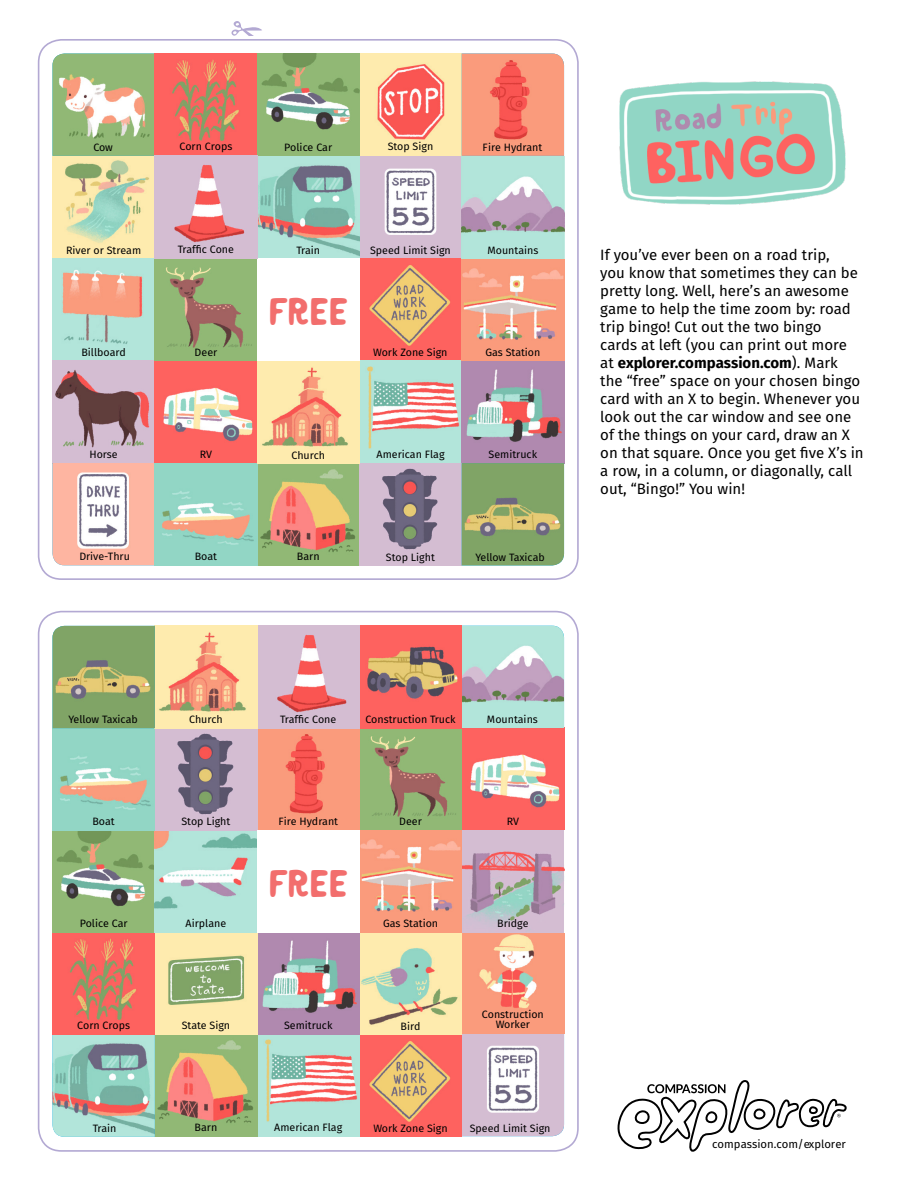
<style>
.page{position:relative;width:918px;height:1188px;background:#fff}
.page>*{position:absolute;margin:0;border:0;box-sizing:border-box;transform-origin:0 0}
.t1{font:34.35px "Explorer Updated";color:#f26e6d}
.t2{font:15px/18px "Fira Sans";color:#000}
.t3{font:11.25px "Fira Sans";color:#000}
.t4{font:10.65px "Fira Sans";color:#000}
.s1{font-weight:700}
</style>
<div class="page">
<div style="left:38px;top:611px;width:541px;height:541px;border:2px solid #b3a9d3;border-radius:23px"></div>
<img style="left:52px;top:931px;width:512px;height:206px">
<svg style="left:359px;top:1035px;width:103px;height:101px;background:#f07f67"></svg>
<svg style="left:257px;top:1034px;width:102px;height:102px;background:#c3cfc4"></svg>
<svg style="left:155px;top:1035px;width:102px;height:101px;background:#b6a772"></svg>
<svg style="left:53px;top:1035px;width:102px;height:102px;background:#9fbfb7"></svg>
<svg style="left:462px;top:932px;width:102px;height:102px;background:#f7a386"></svg>
<svg style="left:359px;top:932px;width:103px;height:103px;background:#e2dcac"></svg>
<svg style="left:257px;top:933px;width:102px;height:101px;background:#b196aa"></svg>
<svg style="left:155px;top:933px;width:102px;height:102px;background:#dbd79e"></svg>
<svg style="left:52px;top:932px;width:103px;height:103px;background:#ed6d60"></svg>
<img style="left:462px;top:830px;width:102px;height:102px">
<svg style="left:359px;top:830px;width:103px;height:102px;background:#f4a58a"></svg>
<img style="left:53px;top:830px;width:102px;height:103px">
<svg style="left:155px;top:830px;width:102px;height:103px;background:#b6dbd2"></svg>
<img style="left:462px;top:728px;width:102px;height:102px">
<svg style="left:359px;top:728px;width:103px;height:102px;background:#96a771"></svg>
<svg style="left:257px;top:728px;width:102px;height:102px;background:#f78d75"></svg>
<svg style="left:155px;top:728px;width:102px;height:102px;background:#b4a1b4"></svg>
<svg style="left:52px;top:728px;width:103px;height:102px;background:#a3d0bd"></svg>
<svg style="left:462px;top:626px;width:102px;height:102px;background:#b6ccce"></svg>
<svg style="left:359px;top:626px;width:103px;height:102px;background:#e16f63"></svg>
<svg style="left:257px;top:626px;width:102px;height:102px;background:#dbb1c0"></svg>
<svg style="left:155px;top:626px;width:102px;height:102px;background:#f6cf9b"></svg>
<svg style="left:52px;top:626px;width:103px;height:102px;background:#8ca66a"></svg>
<div style="left:257px;top:830px;width:102px;height:103px;background:#fff"></div>
<img style="left:619px;top:82px;width:226px;height:122px">
<div style="left:38px;top:39px;width:541px;height:541px;border:2px solid #b3a9d3;border-radius:23px"></div>
<img style="left:53px;top:54px;width:102px;height:102px">
<svg style="left:53px;top:156px;width:102px;height:103px;background:#e0deab"></svg>
<svg style="left:53px;top:259px;width:102px;height:102px;background:#c8ccbc"></svg>
<svg style="left:53px;top:361px;width:102px;height:102px;background:#b697a5"></svg>
<svg style="left:53px;top:463px;width:102px;height:102px"></svg>
<img style="left:359px;top:54px;width:103px;height:102px">
<svg style="left:359px;top:156px;width:103px;height:103px;fill:#d4bdd2"></svg>
<svg style="left:360px;top:259px;width:102px;height:102px;background:#f07f67"></svg>
<svg style="left:359px;top:361px;width:103px;height:102px;background:#c4d0c6"></svg>
<img style="left:257px;top:463px;width:102px;height:103px">
<img style="left:257px;top:156px;width:102px;height:103px">
<img style="left:462px;top:361px;width:102px;height:102px">
<img style="left:155px;top:53px;width:204px;height:103px">
<svg style="left:462px;top:259px;width:102px;height:102px;background:#f4a58a"></svg>
<svg style="left:257px;top:54px;width:102px;height:102px;background:#92b27d"></svg>
<img style="left:155px;top:258px;width:102px;height:205px">
<svg style="left:155px;top:259px;width:102px;height:102px;background:#94a871"></svg>
<svg style="left:462px;top:54px;width:102px;height:102px;background:#f88c73"></svg>
<svg style="left:359px;top:463px;width:103px;height:103px;background:#b4a1b5"></svg>
<svg style="left:155px;top:463px;width:102px;height:102px;background:#a3d0bd"></svg>
<svg style="left:462px;top:156px;width:102px;height:103px;background:#b6cdce"></svg>
<img style="left:257px;top:361px;width:102px;height:102px">
<svg style="left:462px;top:463px;width:102px;height:102px;background:#8ca569"></svg>
<svg style="left:155px;top:156px;width:102px;height:102px;background:#dab0c0"></svg>
<svg style="left:231px;top:21px;width:31px;height:15px"></svg>
<svg style="left:617px;top:1080px;width:230px;height:72px"></svg>
<p class="t4" style="left:93px;top:139px;width:21px">Cow</p>
<p class="t4" style="left:180px;top:138px;width:54px">Corn Crops</p>
<p class="t4" style="left:284px;top:139px;width:49px">Police Car</p>
<p class="t4" style="left:388px;top:138px;width:47px">Stop Sign</p>
<p class="t4" style="left:483px;top:140px;width:61px">Fire Hydrant</p>
<p class="t4" style="left:66px;top:242px;width:77px">River or Stream</p>
<p class="t4" style="left:178px;top:241px;width:58px">Traffic Cone</p>
<p class="t4" style="left:296px;top:242px;width:25px">Train</p>
<p class="t4" style="left:370px;top:242px;width:82px">Speed Limit Sign</p>
<p class="t4" style="left:487px;top:242px;width:52px">Mountains</p>
<p class="t1" style="left:270px;top:283px;width:81px">FREE</p>
<p class="t4" style="left:81px;top:345px;width:46px">Billboard</p>
<p class="t4" style="left:195px;top:344px;width:24px">Deer</p>
<p class="t4" style="left:373px;top:344px;width:76px">Work Zone Sign</p>
<p class="t4" style="left:485px;top:344px;width:57px">Gas Station</p>
<p class="t4" style="left:89px;top:446px;width:30px">Horse</p>
<p class="t4" style="left:200px;top:446px;width:14px">RV</p>
<p class="t4" style="left:291px;top:447px;width:35px">Church</p>
<p class="t4" style="left:377px;top:446px;width:69px">American Flag</p>
<p class="t4" style="left:489px;top:446px;width:50px">Semitruck</p>
<p class="t2" style="left:600px;top:245px;width:265px">If you’ve ever been on a road trip,<br>you know that sometimes they can be pretty long. Well, here’s an awesome game to help the time zoom by: road trip bingo! Cut out the two bingo<br>cards at left (you can print out more at <span class="s1">explorer.compassion.com</span>). Mark the “free” space on your chosen bingo card with an X to begin. Whenever you look out the car window and see one of the things on your card, draw an X on that square. Once you get five X’s in a row, in a column, or diagonally, call out, “Bingo!” You win!</p>
<p class="t4" style="left:79px;top:549px;width:52px">Drive-Thru</p>
<p class="t4" style="left:195px;top:549px;width:24px">Boat</p>
<p class="t4" style="left:386px;top:549px;width:50px">Stop Light</p>
<p class="t4" style="left:297px;top:549px;width:24px">Barn</p>
<p class="t4" style="left:475px;top:549px;width:71px">Yellow Taxicab</p>
<p class="t4" style="left:68px;top:712px;width:71px">Yellow Taxicab</p>
<p class="t4" style="left:189px;top:712px;width:35px">Church</p>
<p class="t4" style="left:280px;top:711px;width:58px">Traffic Cone</p>
<p class="t4" style="left:365px;top:711px;width:92px">Construction Truck</p>
<p class="t4" style="left:487px;top:711px;width:52px">Mountains</p>
<p class="t4" style="left:92px;top:814px;width:24px">Boat</p>
<p class="t4" style="left:182px;top:814px;width:50px">Stop Light</p>
<p class="t4" style="left:278px;top:814px;width:61px">Fire Hydrant</p>
<p class="t4" style="left:399px;top:813px;width:24px">Deer</p>
<p class="t4" style="left:507px;top:813px;width:14px">RV</p>
<p class="t1" style="left:270px;top:854px;width:81px">FREE</p>
<p class="t4" style="left:80px;top:916px;width:49px">Police Car</p>
<p class="t4" style="left:186px;top:916px;width:42px">Airplane</p>
<p class="t4" style="left:383px;top:915px;width:57px">Gas Station</p>
<p class="t4" style="left:497px;top:916px;width:33px">Bridge</p>
<p class="t4" style="left:482px;top:1006px;width:63px">Construction</p>
<p class="t4" style="left:77px;top:1017px;width:54px">Corn Crops</p>
<p class="t4" style="left:182px;top:1017px;width:50px">State Sign</p>
<p class="t4" style="left:284px;top:1017px;width:50px">Semitruck</p>
<p class="t4" style="left:401px;top:1018px;width:21px">Bird</p>
<p class="t4" style="left:496px;top:1016px;width:36px">Worker</p>
<p class="t4" style="left:93px;top:1120px;width:25px">Train</p>
<p class="t4" style="left:195px;top:1120px;width:24px">Barn</p>
<p class="t4" style="left:274px;top:1120px;width:69px">American Flag</p>
<p class="t4" style="left:373px;top:1120px;width:76px">Work Zone Sign</p>
<p class="t4" style="left:470px;top:1120px;width:82px">Speed Limit Sign</p>
<p class="t3" style="left:712px;top:1136px;width:135px">compassion.com/explorer</p>
</div>
